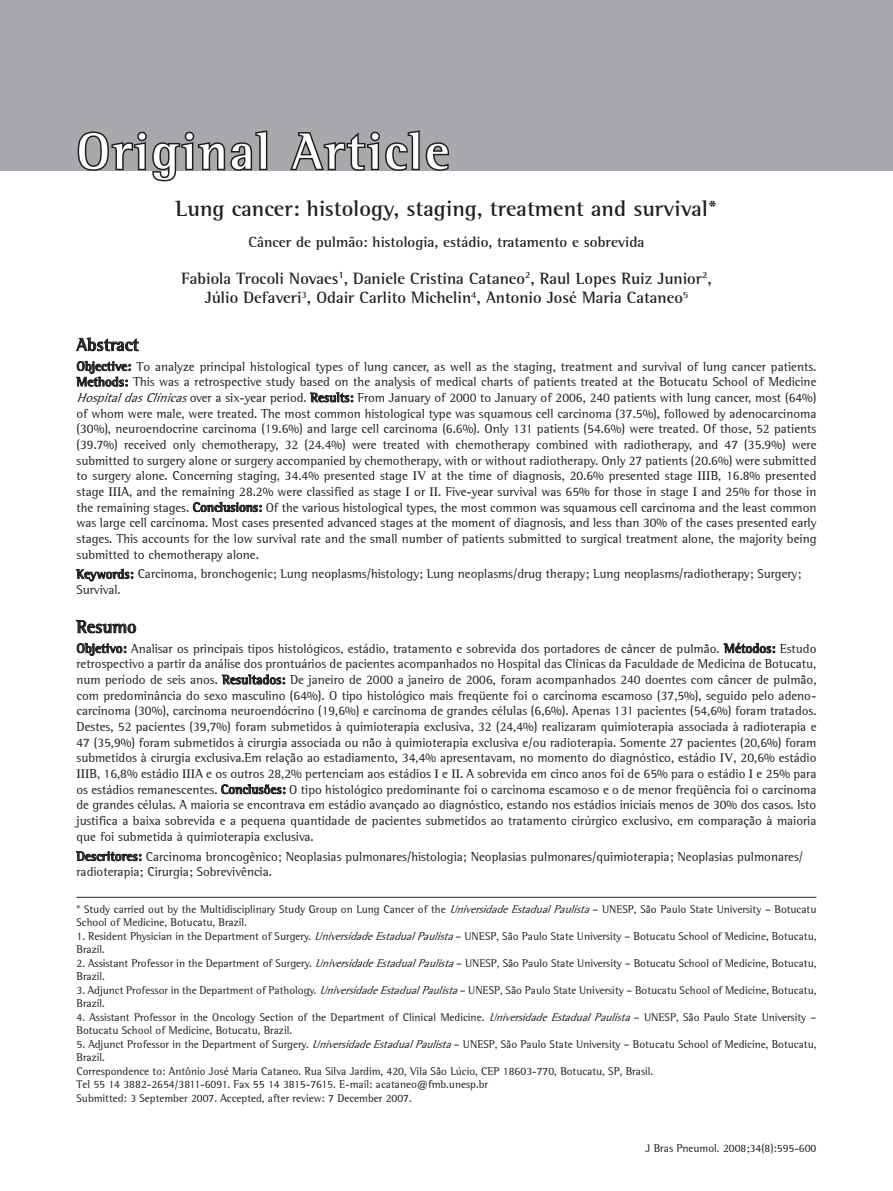
<style>
.page{position:relative;width:893px;height:1191px;background:#fff}
.page>*{position:absolute;margin:0;border:0;box-sizing:border-box;transform-origin:0 0}
.capítulo{font:700 51.75px "Libre Semi Serif S Si";letter-spacing:.05em;color:#fff}
.título___1o_idioma{font:700 22.5px "Libre Semi Serif S Si";color:#231f20}
.resumo___título{font:700 18px "Libre Semi Serif S Si";color:#231f20}
.autores{font:700 16.5px/19.8px "Libre Semi Serif S Si";color:#231f20;text-align:center}
.título___2o_idioma{font:700 15px "Libre Semi Serif S Si";color:#231f20}
.resumo___1o_idioma{font:13.05px/15.6px "Libre Semi Serif S Si";color:#231f20;text-align:justify}
.resumo___2o_idioma{font:13.05px/15.6px "Libre Semi Serif S Si";color:#231f20;text-align:justify}
.palavras-chave___1o{font:13.05px/15.6px "Libre Semi Serif S Si";color:#231f20}
.palavras-chave___2o{font:13.05px/15.6px "Libre Semi Serif S Si";color:#231f20}
.endereço{font:11.25px/13.5px "Libre Semi Serif S Si";color:#231f20}
.rodapé{font:11.25px "Libre Semi Serif S Si";color:#231f20}
.s1{font-weight:700}
.s2{font-style:italic}
.s3{font-family:"Times"}
</style>
<div class="page">
<div style="left:0;top:0;width:893px;height:170px;background:#a8a9ad"></div>
<svg style="left:76px;top:130px;width:193px;height:52px"></svg>
<svg style="left:288px;top:130px;width:163px;height:41px"></svg>
<svg style="left:76px;top:337px;width:63px;height:14px"></svg>
<svg style="left:76px;top:361px;width:55px;height:25px"></svg>
<svg style="left:310px;top:392px;width:43px;height:10px"></svg>
<svg style="left:193px;top:502px;width:69px;height:10px"></svg>
<svg style="left:76px;top:569px;width:57px;height:12px"></svg>
<svg style="left:76px;top:620px;width:60px;height:13px"></svg>
<svg style="left:77px;top:643px;width:49px;height:12px"></svg>
<svg style="left:724px;top:642px;width:51px;height:11px"></svg>
<svg style="left:222px;top:674px;width:63px;height:10px"></svg>
<svg style="left:221px;top:784px;width:64px;height:10px"></svg>
<svg style="left:76px;top:851px;width:65px;height:9px"></svg>
<hr style="left:77px;top:897px;width:739px;height:1px;background:#231f20">
<p class="capítulo" style="left:77px;top:120px;width:374px">Original Article</p>
<p class="título___1o_idioma" style="left:176px;top:195px;width:543px">Lung cancer: histology, staging, treatment and survival*</p>
<p class="título___2o_idioma" style="left:249px;top:233px;width:397px">Câncer de pulmão: histologia, estádio, tratamento e sobrevida</p>
<p class="autores" style="left:181px;top:268px;width:532px">Fabiola Trocoli Novaes<sup>1</sup>, Daniele Cristina Cataneo<sup>2</sup>, Raul Lopes Ruiz Junior<sup>2</sup>,<br>Júlio Defaveri<sup>3</sup>, Odair Carlito Michelin<sup>4</sup>, Antonio José Maria Cataneo<sup>5</sup></p>
<p class="resumo___título" style="left:77px;top:333px;width:64px">Abstract</p>
<p class="resumo___2o_idioma" style="left:77px;top:358px;width:741px"><span class="s1">Objective:</span> To analyze principal histological types of lung cancer, as well as the staging, treatment and survival of lung cancer patients.<br><span class="s1">Methods:</span> This was a retrospective study based on the analysis of medical charts of patients treated at the Botucatu School of Medicine <span class="s2">HospitaldasClínicas</span>over a six-year period. <span class="s1">Results:</span> From January of 2000 to January of 2006, 240 patients with lung cancer, most (64%) of whom were male, were treated. The most common histological type was squamous cell carcinoma (37.5%), followed by adenocarcinoma (30%), neuroendocrine carcinoma (19.6%) and large cell carcinoma (6.6%). Only 131 patients (54.6%) were treated. Of those, 52 patients (39.7%) received only chemotherapy, 32 (24.4%) were treated with chemotherapy combined with radiotherapy, and 47 (35.9%) were submitted to surgery alone or surgery accompanied by chemotherapy, with or without radiotherapy. Only 27 patients (20.6%) were submitted to surgery alone. Concerning staging, 34.4% presented stage <span class="s3">IV</span> at the time of diagnosis, 20.6% presented stage <span class="s3">III</span>B, 16.8% presented stage <span class="s3">III</span>A, and the remaining 28.2% were classified as stage <span class="s3">I</span> or <span class="s3">II</span>. Five-year survival was 65% for those in stage <span class="s3">I</span> and 25% for those in the remaining stages. <span class="s1">Conclusions:</span> Of the various histological types, the most common was squamous cell carcinoma and the least common was large cell carcinoma. Most cases presented advanced stages at the moment of diagnosis, and less than 30% of the cases presented early stages. This accounts for the low survival rate and the small number of patients submitted to surgical treatment alone, the majority being submitted to chemotherapy alone.</p>
<p class="palavras-chave___2o" style="left:77px;top:566px;width:726px"><span class="s1">Keywords:</span> Carcinoma, bronchogenic; Lung neoplasms/histology; Lung neoplasms/drug therapy; Lung neoplasms/radiotherapy; Surgery;<br>Survival.</p>
<p class="resumo___título" style="left:77px;top:615px;width:62px">Resumo</p>
<p class="resumo___1o_idioma" style="left:77px;top:640px;width:741px"><span class="s1">Objetivo:</span> Analisar os principais tipos histológicos, estádio, tratamento e sobrevida dos portadores de câncer de pulmão. <span class="s1">Métodos:</span> Estudo retrospectivo a partir da análise dos prontuários de pacientes acompanhados no Hospital das Clínicas da Faculdade de Medicina de Botucatu, num período de seis anos. <span class="s1">Resultados:</span> De janeiro de 2000 a janeiro de 2006, foram acompanhados 240 doentes com câncer de pulmão, com predominância do sexo masculino (64%). O tipo histológico mais freqüente foi o carcinoma escamoso (37,5%), seguido pelo adeno&shy;carcinoma (30%), carcinoma neuroendócrino (19,6%) e carcinoma de grandes células (6,6%). Apenas 131 pacientes (54,6%) foram tratados.<br>Destes, 52 pacientes (39,7%) foram submetidos à quimioterapia exclusiva, 32 (24,4%) realizaram quimioterapia associada à radioterapia e 47 (35,9%) foram submetidos à cirurgia associada ou não à quimioterapia exclusiva e/ou radioterapia. Somente 27 pacientes (20,6%) foram submetidos à cirurgia exclusiva.Em relação ao estadiamento, 34,4% apresentavam, no momento do diagnóstico, estádio <span class="s3">IV</span>, 20,6% estádio <span class="s3">III</span>B, 16,8% estádio <span class="s3">III</span>A e os outros 28,2% pertenciam aos estádios <span class="s3">I</span> e <span class="s3">II</span>. A sobrevida em cinco anos foi de 65% para o estádio <span class="s3">I</span> e 25% para os estádios remanescentes. <span class="s1">Conclusões:</span> O tipo histológico predominante foi o carcinoma escamoso e o de menor freqüência foi o carcinoma de grandes células. A maioria se encontrava em estádio avançado ao diagnóstico, estando nos estádios iniciais menos de 30% dos casos. Isto justifica a baixa sobrevida e a pequena quantidade de pacientes submetidos ao tratamento cirúrgico exclusivo, em comparação à maioria que foi submetida à quimioterapia exclusiva.</p>
<p class="palavras-chave___1o" style="left:77px;top:848px;width:728px"><span class="s1">Descritores:</span> Carcinoma broncogênico; Neoplasias pulmonares/histologia; Neoplasias pulmonares/quimioterapia; Neoplasias pulmonares/ radioterapia; Cirurgia; Sobrevivência.</p>
<p class="endereço" style="left:77px;top:902px;width:741px">* Study carried out by the Multidisciplinary Study Group on Lung Cancer of the <span class="s2">UniversidadeEstadualPaulista</span>– UNESP, São Paulo State University – Botucatu<br>School of Medicine, Botucatu, Brazil.</p>
<p class="endereço" style="left:77px;top:929px;width:741px">1. Resident Physician in the Department of Surgery. <span class="s2">UniversidadeEstadualPaulista</span>– UNESP, São Paulo State University – Botucatu School of Medicine, Botucatu,<br>Brazil.</p>
<p class="endereço" style="left:77px;top:956px;width:741px">2. Assistant Professor in the Department of Surgery. <span class="s2">UniversidadeEstadualPaulista</span>– UNESP, São Paulo State University – Botucatu School of Medicine, Botucatu,<br>Brazil.</p>
<p class="endereço" style="left:77px;top:983px;width:741px">3. Adjunct Professor in the Department of Pathology. <span class="s2">UniversidadeEstadualPaulista</span>– UNESP, São Paulo State University – Botucatu School of Medicine, Botucatu,<br>Brazil.</p>
<p class="endereço" style="left:77px;top:1010px;width:741px">4. Assistant Professor in the Oncology Section of the Department of Clinical Medicine. <span class="s2">UniversidadeEstadualPaulista</span>– UNESP, São Paulo State University –<br>Botucatu School of Medicine, Botucatu, Brazil.</p>
<p class="endereço" style="left:77px;top:1037px;width:741px">5. Adjunct Professor in the Department of Surgery. <span class="s2">UniversidadeEstadualPaulista</span>– UNESP, São Paulo State University – Botucatu School of Medicine, Botucatu,<br>Brazil.</p>
<p class="endereço" style="left:77px;top:1064px;width:578px">Correspondence to: Antônio José Maria Cataneo. Rua Silva Jardim, 420, Vila São Lúcio, CEP 18603-770, Botucatu, SP, Brasil.</p>
<p class="endereço" style="left:77px;top:1077px;width:413px">Tel 55 14 3882-2654/3811-6091. Fax 55 14 3815-7615. E-mail: acataneo@fmb.unesp.br</p>
<p class="endereço" style="left:77px;top:1091px;width:337px">Submitted: 3 September 2007. Accepted, after review: 7 December 2007.</p>
<p class="rodapé" style="left:646px;top:1141px;width:172px">J Bras Pneumol. 2008;34(8):595-600</p>
</div>
